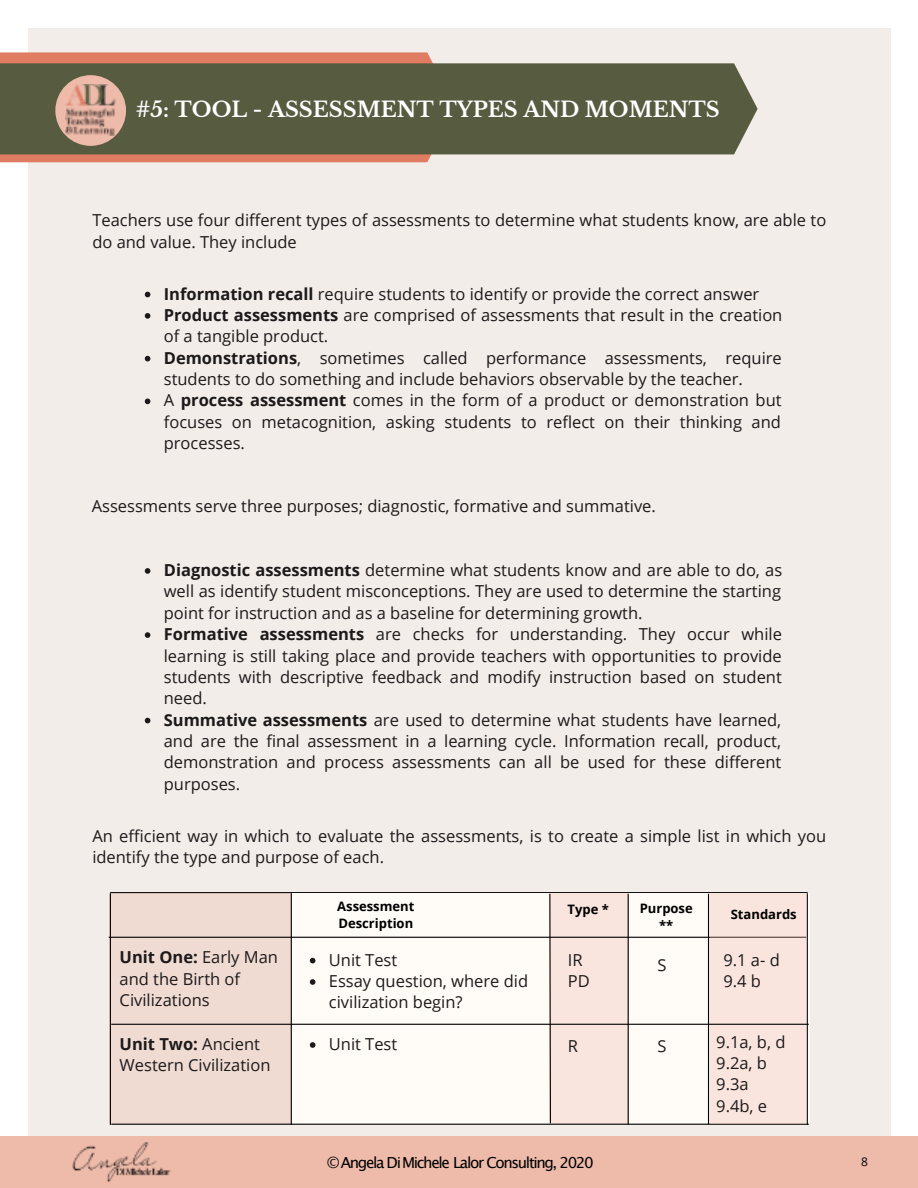
<style>
.page{position:relative;width:918px;height:1188px;background:#fff}
.page>*{position:absolute;margin:0;border:0;box-sizing:border-box;transform-origin:0 0}
.t1{font:700 21px "Libre Baskerville";color:#fff}
.t2{font:16.5px/21.5px "Open Sans";color:#1c191a}
.t3{font:15.15px "Lucida Grande";letter-spacing:-.09em;color:#000}
.t4{font:700 13.05px/17.4px "Open Sans";color:#000}
.t5{font:12px "Open Sans";color:#000}
.s1{font-weight:700}
</style>
<div class="page">
<div style="left:28px;top:28px;width:863px;height:1132px;background:#f2ede9"></div>
<svg style="left:0;top:52px;width:456px;height:110px;background:#de846b"></svg>
<svg style="left:145px;top:292px;width:5px;height:5px"></svg>
<svg style="left:145px;top:313px;width:5px;height:6px"></svg>
<svg style="left:145px;top:356px;width:5px;height:5px"></svg>
<svg style="left:145px;top:399px;width:5px;height:5px"></svg>
<svg style="left:145px;top:568px;width:5px;height:6px"></svg>
<svg style="left:145px;top:632px;width:5px;height:6px"></svg>
<svg style="left:145px;top:718px;width:5px;height:5px"></svg>
<hr style="left:110px;top:892px;width:698px;height:1px;background:#000">
<div style="left:111px;top:893px;width:180px;height:231px;background:#f0dbd3"></div>
<div style="left:292px;top:893px;width:517px;height:231px;background:#fffcf8"></div>
<div style="left:552px;top:893px;width:76px;height:231px;background:#f9e5dd"></div>
<hr style="left:291px;top:893px;width:1px;height:232px;background:#000">
<hr style="left:109px;top:937px;width:697px;height:1px;background:#000">
<hr style="left:111px;top:1124px;width:698px;height:1px;background:#000">
<hr style="left:807px;top:893px;width:1px;height:232px;background:#000">
<hr style="left:110px;top:893px;width:1px;height:232px;background:#000">
<svg style="left:549px;top:893px;width:3px;height:231px"></svg>
<hr style="left:628px;top:894px;width:1px;height:230px;background:#000">
<div style="left:710px;top:893px;width:97px;height:231px;background:#f9e5dd"></div>
<svg style="left:310px;top:958px;width:5px;height:5px"></svg>
<svg style="left:310px;top:979px;width:5px;height:6px"></svg>
<hr style="left:708px;top:894px;width:1px;height:230px;background:#000">
<svg style="left:310px;top:1042px;width:5px;height:6px"></svg>
<hr style="left:111px;top:1024px;width:698px;height:1px;background:#000">
<div style="left:0;top:1136px;width:918px;height:52px;background:#eba"></div>
<img style="left:72px;top:1142px;width:99px;height:41px">
<div style="left:0;top:63px;width:758px;height:91px;background:#575c41"></div>
<div style="left:55px;top:75px;width:71px;height:71px;background:#eba;border-radius:50%"></div>
<img style="left:65px;top:85px;width:51px;height:51px">
<p class="t1" style="left:136px;top:97px;width:586px">#5: TOOL - ASSESSMENT TYPES AND MOMENTS</p>
<p class="t2" style="left:92px;top:211px;width:736px">Teachers use four different types of assessments to determine what students know, are able to do and value. They include</p>
<p class="t2" style="left:164px;top:285px;width:620px"><span class="s1">Information recall</span> require students to identify or provide the correct answer <span class="s1">Product assessments</span> are comprised of assessments that result in the creation of a tangible product.<br><span class="s1">Demonstrations</span>, sometimes called performance assessments, require students to do something and include behaviors observable by the teacher.<br>A <span class="s1">process assessment</span> comes in the form of a product or demonstration but focuses on metacognition, asking students to reflect on their thinking and processes.</p>
<p class="t2" style="left:92px;top:497px;width:566px">Assessments serve three purposes; diagnostic, formative and summative.</p>
<p class="t2" style="left:164px;top:561px;width:620px"><span class="s1">Diagnostic assessments</span> determine what students know and are able to do, as well as identify student misconceptions. They are used to determine the starting point for instruction and as a baseline for determining growth.<br><span class="s1">Formative assessments</span> are checks for understanding. They occur while learning is still taking place and provide teachers with opportunities to provide students with descriptive feedback and modify instruction based on student need.<br><span class="s1">Summative assessments</span> are used to determine what students have learned, and are the final assessment in a learning cycle. Information recall, product, demonstration and process assessments can all be used for these different purposes.</p>
<p class="t2" style="left:92px;top:827px;width:735px">An efficient way in which to evaluate the assessments, is to create a simple list in which you identify the type and purpose of each.</p>
<p class="t4" style="left:337px;top:899px;width:79px">Assessment<br>Description</p>
<p class="t4" style="left:568px;top:902px;width:43px">Type *</p>
<p class="t4" style="left:731px;top:907px;width:67px">Standards</p>
<p class="t2" style="left:120px;top:948px;width:160px"><span class="s1">Unit One:</span> Early Man and the Birth of<br>Civilizations</p>
<p class="t4" style="left:640px;top:901px;width:55px;text-align:center">Purpose **</p>
<p class="t2" style="left:329px;top:951px;width:201px">Unit Test<br>Essay question, where did civilization begin?</p>
<p class="t2" style="left:568px;top:951px;width:23px">IR<br>PD</p>
<p class="t2" style="left:657px;top:956px;width:11px">S</p>
<p class="t2" style="left:723px;top:951px;width:58px">9.1 a- d<br>9.4 b</p>
<p class="t2" style="left:120px;top:1035px;width:152px"><span class="s1">Unit Two:</span> Ancient<br>Western Civilization</p>
<p class="t2" style="left:329px;top:1035px;width:70px">Unit Test</p>
<p class="t2" style="left:568px;top:1037px;width:12px">R</p>
<p class="t2" style="left:657px;top:1037px;width:11px">S</p>
<p class="t2" style="left:716px;top:1033px;width:71px">9.1a, b, d<br>9.2a, b<br>9.3a<br>9.4b, e</p>
<p class="t3" style="left:327px;top:1156px;width:268px">©Angela Di Michele Lalor Consulting, 2020</p>
<p class="t5" style="left:861px;top:1157px;width:8px">8</p>
</div>
